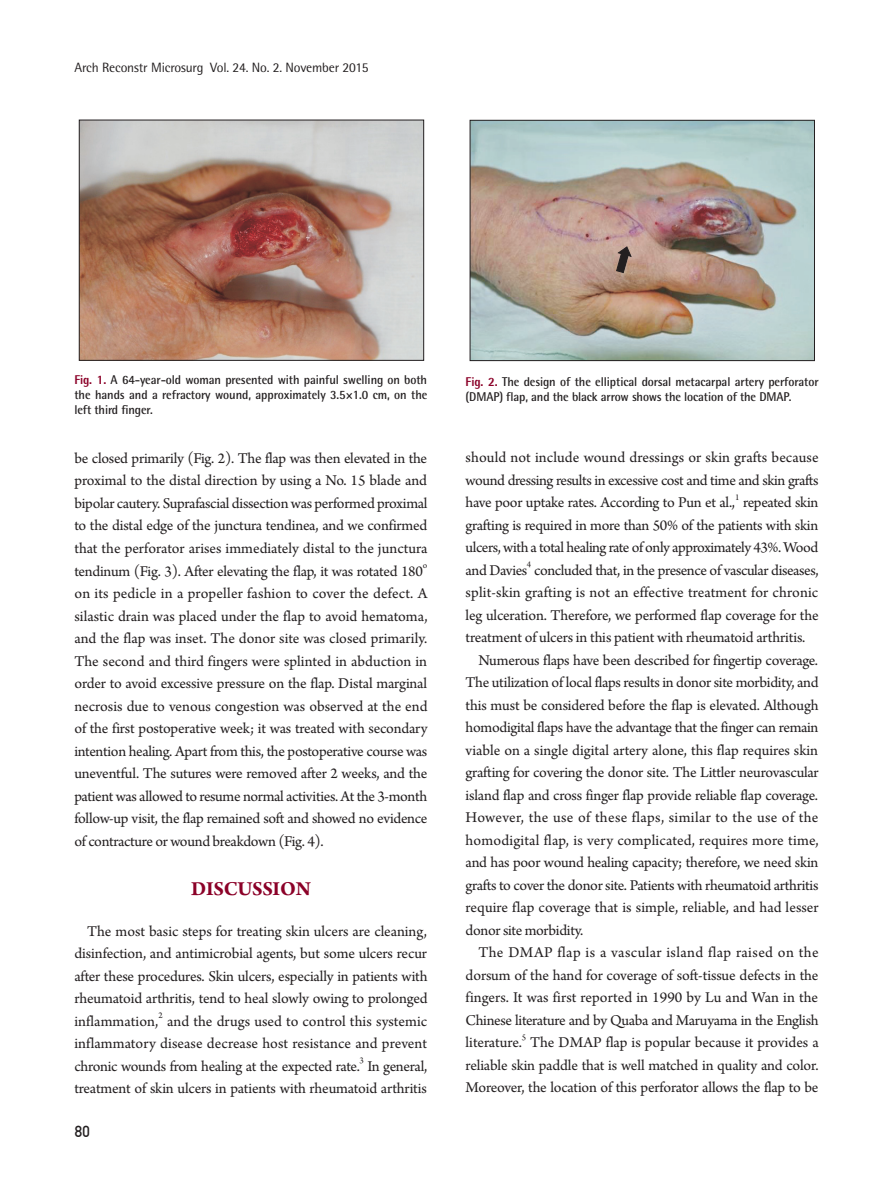
<style>
.page{position:relative;width:893px;height:1191px;background:#fff}
.page>*{position:absolute;margin:0;border:0;box-sizing:border-box;transform-origin:0 0}
.서론{font:700 21px "Arno Pro";letter-spacing:-.01em;color:#8b0128}
.본문{font:15.75px/22.5px "Arno Pro";letter-spacing:-.015em;color:#231f20;text-align:justify}
.t1{font:15.75px "Dinmed";color:#231f20;scale:.95 1}
.머리말-홀_제목{font:13.5px "Rotis Semi Sans Std";letter-spacing:-.01em;color:#231f20}
.표제목{font:700 12.75px/15px "Rotis Semi Sans Std";letter-spacing:-.005em;color:#231f20;text-align:justify;scale:.95 1}
.본문-2{font:9.15px "Arno Pro";color:#231f20}
.s1{font-weight:800;color:#8b0128}
</style>
<div class="page">
<img style="left:81px;top:122px;width:341px;height:236px">
<div style="left:79px;top:120px;width:345px;height:240px;border:1px solid #231f20"></div>
<img style="left:472px;top:122px;width:341px;height:237px">
<div style="left:470px;top:120px;width:345px;height:241px;border:1px solid #231f20"></div>
<svg style="left:616px;top:246px;width:15px;height:27px"></svg>
<p class="머리말-홀_제목" style="left:74px;top:59px;width:296px">Arch Reconstr Microsurg Vol. 24. No. 2. November 2015</p>
<p class="표제목" style="left:74px;top:372px;width:373px"><span class="s1">Fig. 1.</span> A 64-year-old woman presented with painful swelling on both the hands and a refractory wound, approximately 3.5×1.0 cm, on the left third finger.</p>
<p class="표제목" style="left:466px;top:374px;width:373px"><span class="s1">Fig. 2.</span> The design of the elliptical dorsal metacarpal artery perforator (DMAP) flap, and the black arrow shows the location of the DMAP.</p>
<p class="본문" style="left:74px;top:448px;width:355px">be closed primarily (Fig. 2). The flap was then elevated in the proximal to the distal direction by using a No. 15 blade and bipolar cautery. Suprafascial dissection was performed proximal to the distal edge of the junctura tendinea, and we confirmed that the perforator arises immediately distal to the junctura tendinum (Fig. 3). After elevating the flap, it was rotated 180</p>
<p class="본문-2" style="left:423px;top:560px;width:6px">o</p>
<p class="본문" style="left:74px;top:583px;width:355px">on its pedicle in a propeller fashion to cover the defect. A silastic drain was placed under the flap to avoid hematoma, and the flap was inset. The donor site was closed primarily.<br>The second and third fingers were splinted in abduction in order to avoid excessive pressure on the flap. Distal marginal necrosis due to venous congestion was observed at the end of the first postoperative week; it was treated with secondary intention healing. Apart from this, the postoperative course was uneventful. The sutures were removed after 2 weeks, and the patient was allowed to resume normal activities. At the 3-month follow-up visit, the flap remained soft and showed no evidence of contracture or wound breakdown (Fig. 4).</p>
<p class="서론" style="left:191px;top:876px;width:121px">DISCUSSION</p>
<p class="본문" style="left:74px;top:920px;width:355px;text-indent:13px">The most basic steps for treating skin ulcers are cleaning, disinfection, and antimicrobial agents, but some ulcers recur after these procedures. Skin ulcers, especially in patients with rheumatoid arthritis, tend to heal slowly owing to prolonged inflammation,</p>
<p class="본문-2" style="left:159px;top:1010px;width:6px">2</p>
<p class="본문" style="left:74px;top:1010px;width:354px;text-indent:93px">and the drugs used to control this systemic inflammatory disease decrease host resistance and prevent chronic wounds from healing at the expected rate.</p>
<p class="본문-2" style="left:360px;top:1055px;width:6px">3</p>
<p class="본문" style="left:74px;top:1055px;width:354px;text-align:right">In general,<br>treatment of skin ulcers in patients with rheumatoid arthritis</p>
<p class="t1" style="left:74px;top:1121px;width:18px">80</p>
<p class="본문" style="left:466px;top:447px;width:355px">should not include wound dressings or skin grafts because wound dressing results in excessive cost and time and skin grafts have poor uptake rates. According to Pun et al.,</p>
<p class="본문-2" style="left:735px;top:492px;width:6px">1</p>
<p class="본문" style="left:466px;top:492px;width:354px;text-indent:277px">repeated skin grafting is required in more than 50% of the patients with skin ulcers, with a total healing rate of only approximately 43%. Wood and Davies concluded that, in the presence of vascular diseases,</p>
<p class="본문-2" style="left:527px;top:559px;width:6px">4</p>
<p class="본문" style="left:466px;top:582px;width:355px">split-skin grafting is not an effective treatment for chronic leg ulceration. Therefore, we performed flap coverage for the treatment of ulcers in this patient with rheumatoid arthritis.</p>
<p class="본문" style="left:466px;top:649px;width:355px;text-indent:13px">Numerous flaps have been described for fingertip coverage.<br>The utilization of local flaps results in donor site morbidity, and this must be considered before the flap is elevated. Although homodigital flaps have the advantage that the finger can remain viable on a single digital artery alone, this flap requires skin grafting for covering the donor site. The Littler neurovascular island flap and cross finger flap provide reliable flap coverage.<br>However, the use of these flaps, similar to the use of the homodigital flap, is very complicated, requires more time, and has poor wound healing capacity; therefore, we need skin grafts to cover the donor site. Patients with rheumatoid arthritis require flap coverage that is simple, reliable, and had lesser donor site morbidity.</p>
<p class="본문" style="left:466px;top:942px;width:354px;text-indent:13px">The DMAP flap is a vascular island flap raised on the dorsum of the hand for coverage of soft-tissue defects in the fingers. It was first reported in 1990 by Lu and Wan in the Chinese literature and by Quaba and Maruyama in the English literature.</p>
<p class="본문-2" style="left:522px;top:1032px;width:6px">5</p>
<p class="본문" style="left:466px;top:1032px;width:355px;text-indent:65px">The DMAP flap is popular because it provides a reliable skin paddle that is well matched in quality and color.<br>Moreover, the location of this perforator allows the flap to be</p>
</div>
